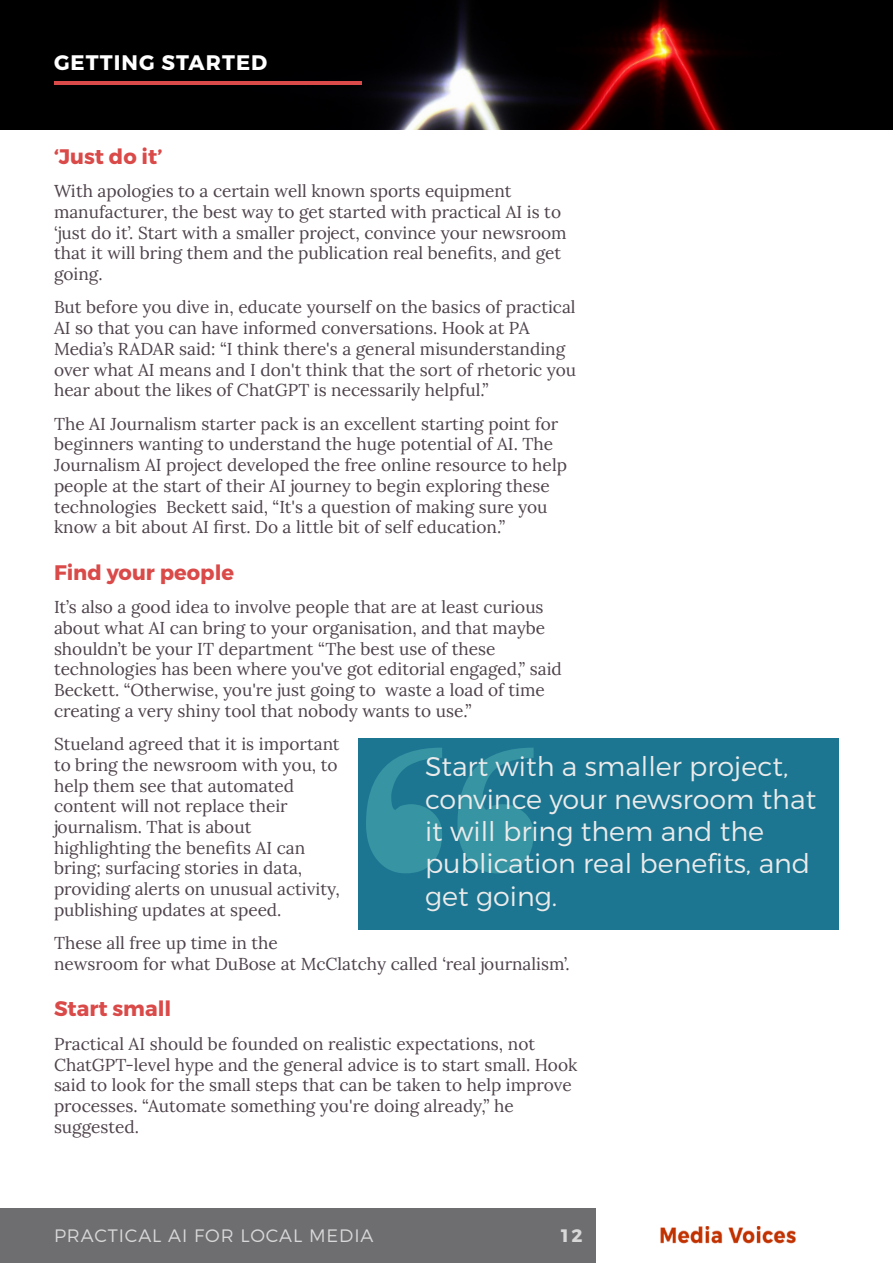
<style>
.page{position:relative;width:893px;height:1263px;background:#fff}
.page>*{position:absolute;margin:0;border:0;box-sizing:border-box;transform-origin:0 0}
.t1{font:634.95px "Modern";color:#3794a3}
.t2{font:300 27px/32.4px "Montserrat";color:#ebebeb}
.t3{font:700 21px "Montserrat";color:#d94a49}
.t4{font:700 21px "Montserrat";letter-spacing:.05em;color:#fff}
.t5{font:300 18px "Montserrat";letter-spacing:.05em;color:#d8d8d8}
.t6{font:700 18px "Montserrat";color:#d8d8d8}
.t7{font:17.25px/20.7px "Lora";color:#4e434b}
</style>
<div class="page">
<div style="left:0;top:1209px;width:595px;height:54px;background:#6e6e71"></div>
<img style="left:660px;top:1226px;width:136px;height:18px">
<img style="left:0;top:0;width:893px;height:130px">
<hr style="left:54px;top:82px;width:307px;height:3px;background:#d94a49">
<div style="left:358px;top:739px;width:481px;height:191px;background:#1c7691"></div>
<p class="t4" style="left:54px;top:49px;width:215px">GETTING STARTED</p>
<p class="t3" style="left:54px;top:143px;width:110px">‘Just do it’</p>
<p class="t7" style="left:54px;top:180px;width:514px">With apologies to a certain well known sports equipment manufacturer, the best way to get started with practical AI is to ‘just do it’. Start with a smaller project, convince your newsroom that it will bring them and the publication real benefits, and get going.</p>
<p class="t7" style="left:54px;top:297px;width:524px">But before you dive in, educate yourself on the basics of practical AI so that you can have informed conversations. Hook at PA Media’s RADAR said: “I think there's a general misunderstanding over what AI means and I don't think that the sort of rhetoric you hear about the likes of ChatGPT is necessarily helpful.”</p>
<p class="t7" style="left:54px;top:413px;width:514px">The AI Journalism starter pack is an excellent starting point for beginners wanting to understand the huge potential of AI. The Journalism AI project developed the free online resource to help people at the start of their AI journey to begin exploring these technologies Beckett said, “It's a question of making sure you know a bit about AI first. Do a little bit of self education.”</p>
<p class="t3" style="left:54px;top:559px;width:182px">Find your people</p>
<p class="t7" style="left:54px;top:596px;width:509px">It’s also a good idea to involve people that are at least curious about what AI can bring to your organisation, and that maybe shouldn’t be your IT department “The best use of these technologies has been where you've got editorial engaged,” said Beckett. “Otherwise, you're just going to waste a load of time creating a very shiny tool that nobody wants to use.”</p>
<p class="t7" style="left:54px;top:733px;width:287px">Stueland agreed that it is important to bring the newsroom with you, to help them see that automated content will not replace their journalism. That is about highlighting the benefits AI can bring; surfacing stories in data, providing alerts on unusual activity, publishing updates at speed.</p>
<p class="t7" style="left:54px;top:932px;width:517px">These all free up time in the<br>newsroom for what DuBose at McClatchy called ‘real journalism’.</p>
<p class="t3" style="left:54px;top:996px;width:119px">Start small</p>
<p class="t7" style="left:54px;top:1033px;width:525px">Practical AI should be founded on realistic expectations, not ChatGPT-level hype and the general advice is to start small. Hook said to look for the small steps that can be taken to help improve processes. “Automate something you're doing already,” he suggested.</p>
<h1 class="t1" style="left:353px;top:835px;width:191px">“</h1>
<h2 class="t2" style="left:425px;top:751px;width:393px">Start with a smaller project, convince your newsroom that it will bring them and the publication real benefits, and get going.</h2>
<p class="t5" style="left:54px;top:1224px;width:321px">PRACTICAL AI FOR LOCAL MEDIA</p>
<p class="t6" style="left:559px;top:1224px;width:25px">12</p>
</div>
